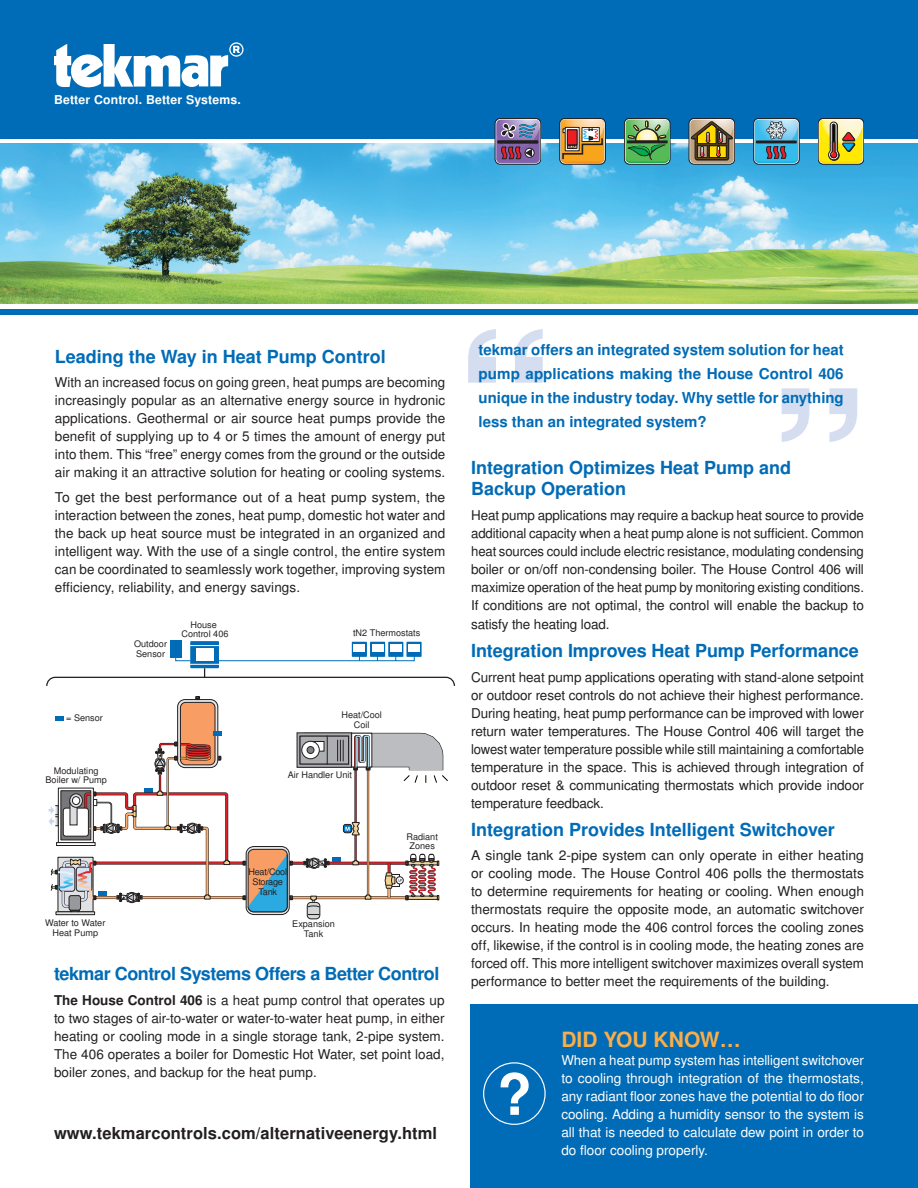
<style>
.page{position:relative;width:918px;height:1188px;background:#fff}
.page>*{position:absolute;margin:0;border:0;box-sizing:border-box;transform-origin:0 0}
.t1{font:700 57.15px "Nimbus San LOT";color:#fff}
.t2{font:700 21px "Nimbus San LOT";color:#faae4a}
.t3{font:700 18px/21.6px "Nimbus San LOT";color:#006bb6}
.t4{font:700 18px "Nimbus San LOT";letter-spacing:-.025em;color:#006bb6}
.t5{font:700 16.5px "Nimbus San LOT";letter-spacing:.005em;color:#231f20}
.t6{font:700 15px/24px "Nimbus San LOT";color:#006bb6;text-align:justify}
.t7{font:13.5px/18px "Nimbus San LOT";color:#231f20;text-align:justify}
.t8{font:13.5px/18px "Nimbus San LOT";color:#231f20;text-align:justify;scale:1.04 1}
.t9{font:13.5px/18px "Nimbus San LOT";color:#fff;text-align:justify}
.t10{font:700 12.3px "Nimbus San LOT";letter-spacing:.015em;color:#fff}
.t11{font:9.15px/9.6px "Nimbus San LOT";color:#231f20;text-align:center}
.t12{font:9.15px/9.6px "Nimbus San LOT";letter-spacing:-.025em;color:#231f20;text-align:center}
.s1{font-weight:700}
</style>
<div class="page">
<img style="left:0;top:144px;width:918px;height:160px">
<div style="left:0;top:0;width:918px;height:139px;background:#006bb6"></div>
<svg style="left:818px;top:119px;width:46px;height:45px;background:#cdbd55"></svg>
<svg style="left:689px;top:119px;width:46px;height:45px;background:#9b8757"></svg>
<svg style="left:754px;top:118px;width:45px;height:46px;background:#63a7c5"></svg>
<div style="left:756px;top:141px;width:40px;height:2px;border:1px solid #231f20"></div>
<svg style="left:624px;top:119px;width:46px;height:45px;background:#6ca56a"></svg>
<svg style="left:495px;top:119px;width:46px;height:45px;background:#816d94"></svg>
<svg style="left:560px;top:118px;width:45px;height:46px;background:#c79358"></svg>
<div style="left:0;top:309px;width:918px;height:6px;background:#006bb6"></div>
<svg style="left:54px;top:42px;width:190px;height:45px"></svg>
<hr style="left:69px;top:896px;width:176px;height:3px;background:#231f20">
<hr style="left:69px;top:897px;width:176px;height:2px;background:#faaf74">
<hr style="left:69px;top:862px;width:176px;height:3px;background:#231f20">
<hr style="left:69px;top:862px;width:176px;height:2px;background:#da2128">
<hr style="left:289px;top:896px;width:118px;height:3px;background:#231f20">
<hr style="left:289px;top:897px;width:118px;height:2px;background:#faaf74">
<hr style="left:289px;top:862px;width:118px;height:3px;background:#231f20">
<hr style="left:289px;top:862px;width:118px;height:2px;background:#da2128">
<div style="left:56px;top:912px;width:39px;height:3px;border:1px solid #231f20"></div>
<div style="left:307px;top:902px;width:13px;height:17px;background:#d5d6d8;border-radius:4px"></div>
<div style="left:307px;top:902px;width:13px;height:17px;border:1px solid #231f20;border-radius:4px"></div>
<svg style="left:307px;top:896px;width:13px;height:12px"></svg>
<svg style="left:307px;top:914px;width:13px;height:1px"></svg>
<svg style="left:385px;top:854px;width:54px;height:46px"></svg>
<div style="left:352px;top:642px;width:15px;height:15px;background:#006bb6"></div>
<div style="left:354px;top:644px;width:11px;height:8px;background:#fff"></div>
<div style="left:370px;top:642px;width:15px;height:15px;background:#006bb6"></div>
<div style="left:372px;top:644px;width:11px;height:8px;background:#fff"></div>
<div style="left:388px;top:642px;width:15px;height:15px;background:#006bb6"></div>
<div style="left:390px;top:644px;width:12px;height:8px;background:#fff"></div>
<div style="left:406px;top:642px;width:16px;height:15px;background:#006bb6"></div>
<div style="left:408px;top:644px;width:12px;height:8px;background:#fff"></div>
<div style="left:170px;top:641px;width:12px;height:17px;background:#006bb6"></div>
<svg style="left:303px;top:858px;width:38px;height:11px"></svg>
<hr style="left:367px;top:770px;width:2px;height:127px;background:#faaf74">
<hr style="left:354px;top:770px;width:3px;height:91px;background:#231f20">
<hr style="left:355px;top:770px;width:1px;height:91px;background:#da2128">
<svg style="left:352px;top:860px;width:7px;height:5px"></svg>
<svg style="left:365px;top:895px;width:6px;height:5px"></svg>
<div style="left:343px;top:824px;width:9px;height:9px;border:1px solid #231f20;border-radius:2px"></div>
<svg style="left:345px;top:822px;width:15px;height:13px"></svg>
<svg style="left:296px;top:732px;width:152px;height:73px"></svg>
<svg style="left:316px;top:743px;width:6px;height:6px"></svg>
<div style="left:310px;top:741px;width:14px;height:10px;border:1px solid #231f20"></div>
<svg style="left:302px;top:741px;width:17px;height:18px"></svg>
<div style="left:302px;top:741px;width:18px;height:18px;border:1px solid #231f20;border-radius:50%"></div>
<div style="left:307px;top:747px;width:7px;height:7px;background:#808285;border-radius:50%"></div>
<div style="left:307px;top:746px;width:7px;height:8px;border:1px solid #231f20;border-radius:50%"></div>
<svg style="left:190px;top:641px;width:29px;height:27px"></svg>
<svg style="left:46px;top:654px;width:409px;height:32px"></svg>
<svg style="left:190px;top:645px;width:29px;height:1px"></svg>
<div style="left:196px;top:649px;width:17px;height:12px;background:#fff"></div>
<svg style="left:178px;top:700px;width:40px;height:68px"></svg>
<div style="left:177px;top:699px;width:41px;height:69px;border:1px solid #231f20;border-radius:7px"></div>
<div style="left:180px;top:702px;width:35px;height:63px;background:#f89e64;border-radius:5px"></div>
<div style="left:180px;top:702px;width:35px;height:63px;border:1px solid #231f20;border-radius:5px"></div>
<svg style="left:196px;top:696px;width:4px;height:4px"></svg>
<svg style="left:49px;top:742px;width:181px;height:170px"></svg>
<div style="left:213px;top:731px;width:9px;height:5px;background:#006bb6"></div>
<svg style="left:55px;top:717px;width:9px;height:4px"></svg>
<svg style="left:246px;top:847px;width:43px;height:68px"></svg>
<div style="left:246px;top:846px;width:43px;height:69px;border:1px solid #231f20;border-radius:8px"></div>
<div style="left:248px;top:849px;width:39px;height:63px;background:#f89e64;border-radius:6px"></div>
<div style="left:248px;top:849px;width:39px;height:63px;border:1px solid #231f20;border-radius:6px"></div>
<svg style="left:243px;top:854px;width:50px;height:58px"></svg>
<div style="left:470px;top:1005px;width:448px;height:183px;background:#006bb6"></div>
<div style="left:483px;top:1062px;width:63px;height:63px;border:1px solid #fff;border-radius:50%"></div>
<svg style="left:782px;top:388px;width:75px;height:54px"></svg>
<svg style="left:468px;top:329px;width:75px;height:54px"></svg>
<p class="t10" style="left:54px;top:95px;width:188px">Better Control. Better Systems.</p>
<h3 class="t3" style="left:55px;top:347px;width:333px">Leading the Way in Heat Pump Control</h3>
<p class="t7" style="left:55px;top:375px;width:392px">With an increased focus on going green, heat pumps are becoming increasingly popular as an alternative energy source in hydronic applications. Geothermal or air source heat pumps provide the benefit of supplying up to 4 or 5 times the amount of energy put into them. This “free” energy comes from the ground or the outside air making it an attractive solution for heating or cooling systems.</p>
<p class="t8" style="left:55px;top:489px;width:377px">To get the best performance out of a heat pump system, the interaction between the zones, heat pump, domestic hot water and the back up heat source must be integrated in an organized and intelligent way. With the use of a single control, the entire system can be coordinated to seamlessly work together, improving system efficiency, reliability, and energy savings.</p>
<p class="t11" style="left:181px;top:620px;width:49px">House<br>Control 406</p>
<p class="t11" style="left:353px;top:629px;width:69px">tN2 Thermostats</p>
<p class="t11" style="left:134px;top:640px;width:34px;text-align:left">Outdoor<br>Sensor</p>
<p class="t11" style="left:66px;top:714px;width:38px">= Sensor</p>
<p class="t11" style="left:341px;top:711px;width:42px">Heat/Cool<br>Coil</p>
<p class="t11" style="left:46px;top:767px;width:63px">Modulating<br>Boiler w/ Pump</p>
<p class="t11" style="left:288px;top:771px;width:66px">Air Handler Unit</p>
<p class="t11" style="left:407px;top:832px;width:33px">Radiant<br>Zones</p>
<p class="t12" style="left:248px;top:868px;width:40px">Heat/Cool<br>Storage<br>Tank</p>
<p class="t11" style="left:45px;top:919px;width:62px">Water to Water<br>Heat Pump</p>
<p class="t11" style="left:292px;top:920px;width:44px">Expansion<br>Tank</p>
<h3 class="t4" style="left:54px;top:967px;width:387px">tekmar Control Systems Offers a Better Control</h3>
<p class="t7" style="left:54px;top:992px;width:392px"><span class="s1">The House Control 406</span> is a heat pump control that operates up to two stages of air-to-water or water-to-water heat pump, in either heating or cooling mode in a single storage tank, 2-pipe system.<br>The 406 operates a boiler for Domestic Hot Water, set point load, boiler zones, and backup for the heat pump.</p>
<p class="t5" style="left:54px;top:1127px;width:385px">www.tekmarcontrols.com/alternativeenergy.html</p>
<p class="t6" style="left:479px;top:339px;width:367px">tekmar offers an integrated system solution for heat pump applications making the House Control 406 unique in the industry today. Why settle for anything less than an integrated system?</p>
<h3 class="t3" style="left:471px;top:458px;width:322px">Integration Optimizes Heat Pump and<br>Backup Operation</h3>
<p class="t7" style="left:471px;top:507px;width:394px">Heat pump applications may require a backup heat source to provide additional capacity when a heat pump alone is not sufficient. Common heat sources could include electric resistance, modulating condensing boiler or on/off non-condensing boiler. The House Control 406 will maximize operation of the heat pump by monitoring existing conditions.<br>If conditions are not optimal, the control will enable the backup to</p>
<p class="t7" style="left:471px;top:617px;width:140px">satisfy the heating load.</p>
<h3 class="t3" style="left:471px;top:642px;width:389px">Integration Improves Heat Pump Performance</h3>
<p class="t7" style="left:471px;top:669px;width:394px">Current heat pump applications operating with stand-alone setpoint or outdoor reset controls do not achieve their highest performance.<br>During heating, heat pump performance can be improved with lower return water temperatures. The House Control 406 will target the lowest water temperature possible while still maintaining a comfortable temperature in the space. This is achieved through integration of outdoor reset &amp; communicating thermostats which provide indoor temperature feedback.</p>
<h3 class="t3" style="left:471px;top:820px;width:365px">Integration Provides Intelligent Switchover</h3>
<p class="t7" style="left:471px;top:848px;width:394px">A single tank 2-pipe system can only operate in either heating or cooling mode. The House Control 406 polls the thermostats to determine requirements for heating or cooling. When enough thermostats require the opposite mode, an automatic switchover occurs. In heating mode the 406 control forces the cooling zones off, likewise, if the control is in cooling mode, the heating zones are forced off. This more intelligent switchover maximizes overall system performance to better meet the requirements of the building.</p>
<h1 class="t1" style="left:497px;top:1072px;width:36px">?</h1>
<h2 class="t2" style="left:561px;top:1031px;width:181px">DID YOU KNOW…</h2>
<p class="t9" style="left:561px;top:1052px;width:304px">When a heat pump system has intelligent switchover to cooling through integration of the thermostats, any radiant floor zones have the potential to do floor cooling. Adding a humidity sensor to the system is all that is needed to calculate dew point in order to do floor cooling properly.</p>
</div>
